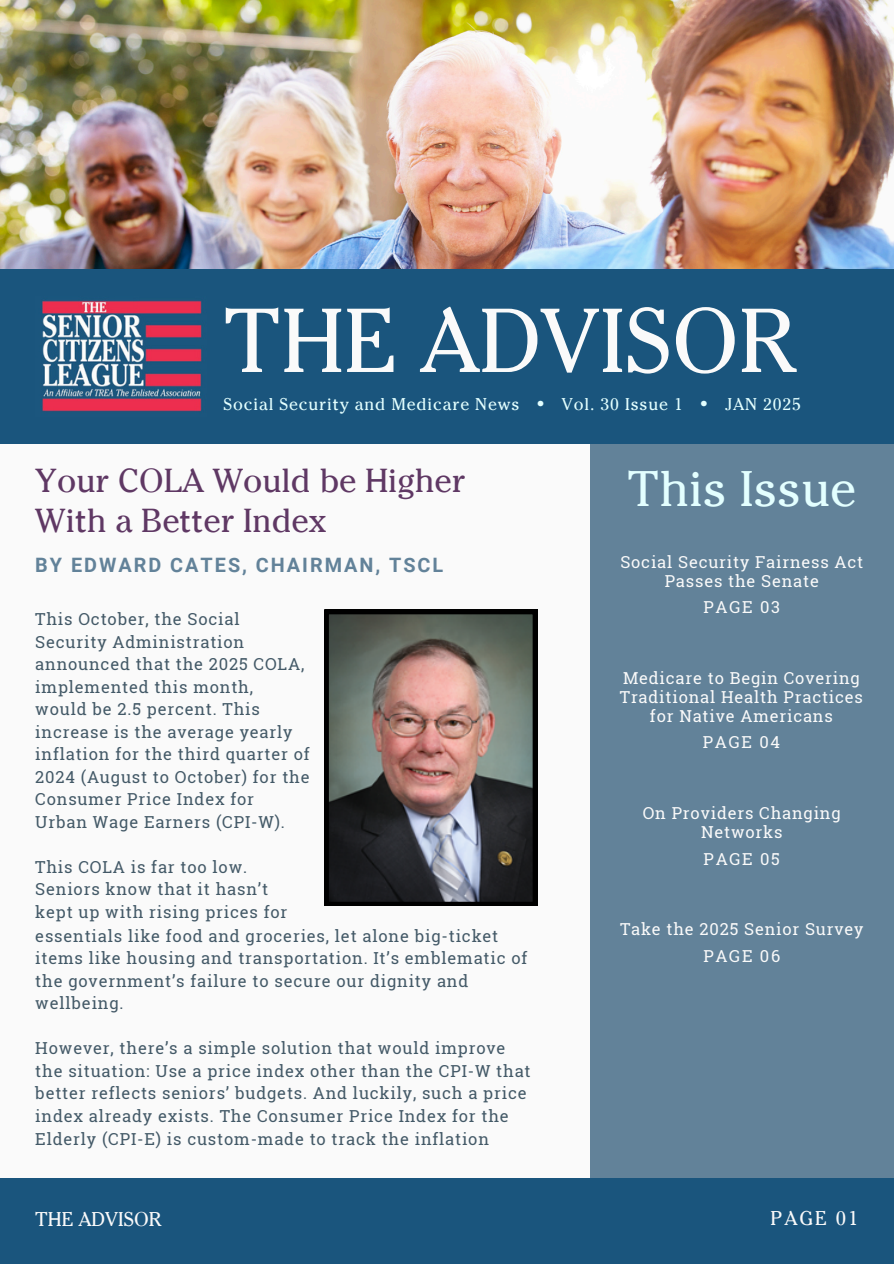
<style>
.page{position:relative;width:894px;height:1264px;background:#fff}
.page>*{position:absolute;margin:0;border:0;box-sizing:border-box;transform-origin:0 0}
.t1{font:90px "Cheltenham Pro";color:#fafafa}
.t2{font:49.65px "Cheltenham Pro";color:#e3ffff}
.t3{font:33.15px/39.3px "Cheltenham Pro";color:#5f3864}
.t4{font:700 19.8px "Roboto";letter-spacing:.1em;color:#628299}
.t5{font:19.8px "Cheltenham Pro";color:#fafafa}
.t6{font:16.95px "Cheltenham Pro";letter-spacing:.05em;color:#e3ffff}
.t7{font:16.5px/22.5px "Roboto Slab";letter-spacing:.05em;color:#435967}
.t8{font:16.5px/19.2px "Roboto Slab";letter-spacing:.05em;color:#fafafa;text-align:center}
</style>
<div class="page">
<div style="left:0;top:0;width:893px;height:1263px;background:#fafafa"></div>
<img style="left:0;top:0;width:893px;height:269px">
<div style="left:590px;top:444px;width:303px;height:819px;background:#628299"></div>
<div style="left:0;top:1177px;width:893px;height:86px;background:#1a557d"></div>
<div style="left:0;top:269px;width:893px;height:175px;background:#1a557d"></div>
<img style="left:42px;top:300px;width:160px;height:112px">
<img style="left:324px;top:610px;width:213px;height:295px">
<p class="t1" style="left:223px;top:308px;width:574px">THE ADVISOR</p>
<p class="t6" style="left:223px;top:398px;width:578px">Social Security and Medicare News • Vol. 30 Issue 1 • JAN 2025</p>
<p class="t3" style="left:35px;top:465px;width:432px">Your COLA Would be Higher<br>With a Better Index</p>
<h6 class="t4" style="left:35px;top:553px;width:409px">BY EDWARD CATES, CHAIRMAN, TSCL</h6>
<p class="t7" style="left:35px;top:607px;width:276px">This October, the Social<br>Security Administration announced that the 2025 COLA, implemented this month,<br>would be 2.5 percent. This increase is the average yearly inflation for the third quarter of<br>2024 (August to October) for the<br>Consumer Price Index for<br>Urban Wage Earners (CPI-W).</p>
<h2 class="t7" style="left:35px;top:855px;width:253px">This COLA is far too low.<br>Seniors know that it hasn’t kept up with rising prices for</h2>
<p class="t7" style="left:35px;top:924px;width:493px">essentials like food and groceries, let alone big-ticket items like housing and transportation. It’s emblematic of the government’s failure to secure our dignity and wellbeing.</p>
<h6 class="t7" style="left:35px;top:1036px;width:496px">However, there’s a simple solution that would improve the situation: Use a price index other than the CPI-W that better reflects seniors’ budgets. And luckily, such a price index already exists. The Consumer Price Index for the Elderly (CPI-E) is custom-made to track the inflation</h6>
<p class="t2" style="left:627px;top:470px;width:230px">This Issue</p>
<p class="t8" style="left:620px;top:551px;width:244px">Social Security Fairness Act<br>Passes the Senate</p>
<p class="t8" style="left:703px;top:597px;width:78px">PAGE 03</p>
<p class="t8" style="left:619px;top:667px;width:244px">Medicare to Begin Covering<br>Traditional Health Practices for Native Americans</p>
<h6 class="t8" style="left:702px;top:732px;width:79px">PAGE 04</h6>
<h3 class="t8" style="left:642px;top:803px;width:199px">On Providers Changing<br>Networks</h3>
<h4 class="t8" style="left:703px;top:848px;width:78px">PAGE 05</h4>
<p class="t8" style="left:620px;top:919px;width:245px">Take the 2025 Senior Survey</p>
<h6 class="t8" style="left:703px;top:945px;width:78px">PAGE 06</h6>
<h1 class="t5" style="left:35px;top:1212px;width:128px">THE ADVISOR</h1>
<p class="t5" style="left:770px;top:1211px;width:89px">PAGE 01</p>
</div>
